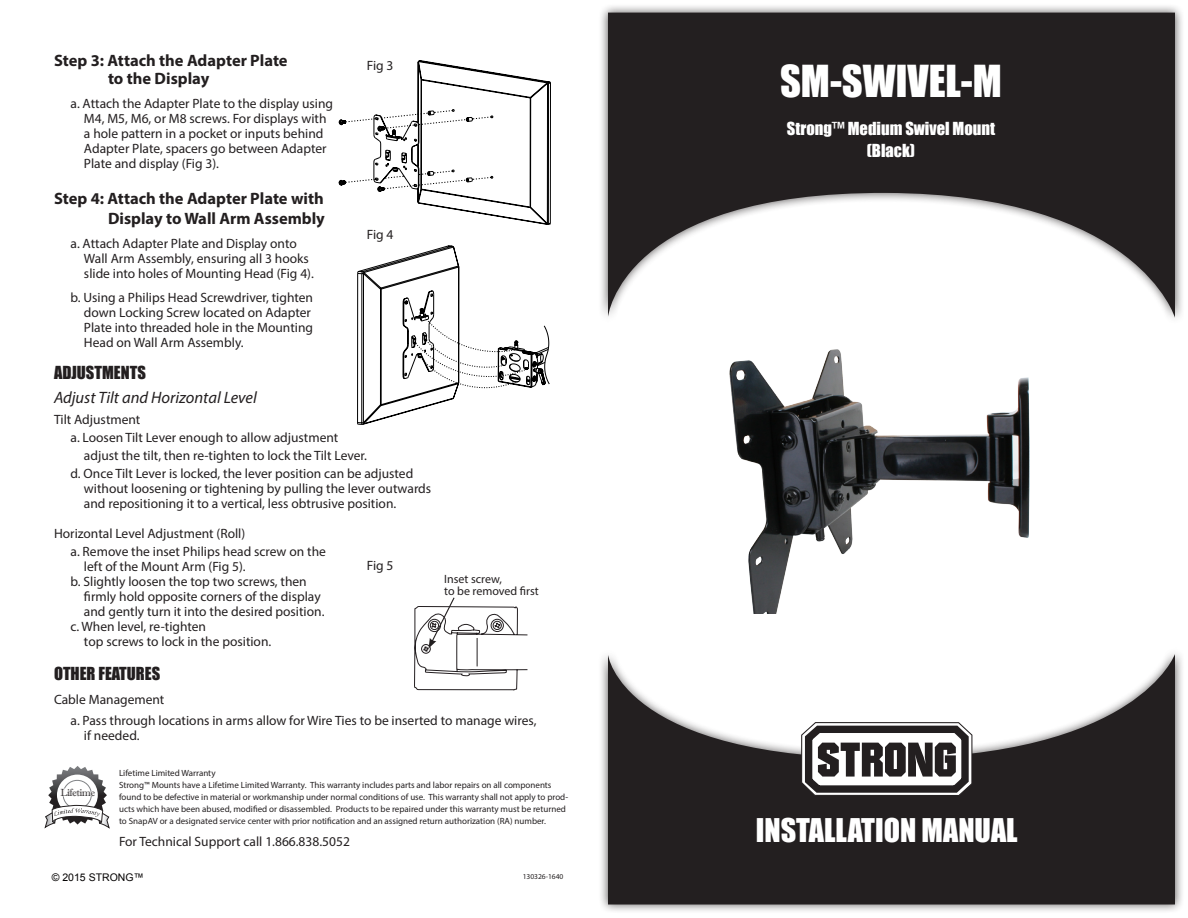
<style>
.page{position:relative;width:1188px;height:918px;background:#fff}
.page>*{position:absolute;margin:0;border:0;box-sizing:border-box;transform-origin:0 0}
.t1{font:40.5px "Impact";color:#fff}
.t2{font:30px "Impact";color:#fff}
.t3{font:700 16.5px/18px "Myriad Pro";color:#231f20}
.t4{font:16.5px/22.8px "Impact";color:#fff;text-align:center}
.t5{font:italic 16.5px "Myriad Pro";color:#231f20}
.t6{font:16.5px "Impact";color:#231f20}
.t7{font:13.5px/15px "Myriad Pro";color:#231f20}
.t8{font:12px/12px "Myriad Pro";color:#231f20}
.t9{font:10.5px "Arial";color:#030000}
.t10{font:10.35px "Imprint MT Shadow";letter-spacing:-.04em;color:#231f20}
.t11{font:9px/12px "Myriad Pro";color:#231f20}
.t12{font:7.5px "Myriad Pro";color:#231f20}
</style>
<div class="page">
<div style="left:598px;top:646px;width:587px;height:268px;background:#231f20;opacity:.75"></div>
<svg style="left:608px;top:654px;width:567px;height:250px;fill:#231f20"></svg>
<svg style="left:801px;top:719px;width:172px;height:78px"></svg>
<svg style="left:45px;top:766px;width:64px;height:62px"></svg>
<div style="left:598px;top:3px;width:587px;height:322px;background:#231f20;opacity:.75"></div>
<svg style="left:608px;top:13px;width:567px;height:305px;fill:#231f20"></svg>
<img style="left:665px;top:271px;width:411px;height:342px">
<svg style="left:339px;top:61px;width:212px;height:164px"></svg>
<svg style="left:357px;top:246px;width:193px;height:179px"></svg>
<svg style="left:414px;top:597px;width:114px;height:94px"></svg>
<p class="t3" style="left:108px;top:51px;width:181px;text-indent:-54px">Step 3: Attach the Adapter Plate to the Display</p>
<p class="t7" style="left:84px;top:96px;width:251px;text-indent:-14px">a. Attach the Adapter Plate to the display using M4, M5, M6, or M8 screws. For displays with a hole pattern in a pocket or inputs behind Adapter Plate, spacers go between Adapter Plate and display (Fig 3).</p>
<p class="t3" style="left:54px;top:189px;width:272px;line-height:19.5px;text-align:right">Step 4: Attach the Adapter Plate with<br>Display to Wall Arm Assembly</p>
<p class="t7" style="left:84px;top:236px;width:231px;text-indent:-14px">a. Attach Adapter Plate and Display onto<br>Wall Arm Assembly, ensuring all 3 hooks slide into holes of Mounting Head (Fig 4).</p>
<p class="t7" style="left:84px;top:290px;width:231px;text-indent:-14px">b. Using a Philips Head Screwdriver, tighten down Locking Screw located on Adapter Plate into threaded hole in the Mounting Head on Wall Arm Assembly.</p>
<p class="t6" style="left:54px;top:359px;width:93px">ADJUSTMENTS</p>
<p class="t5" style="left:54px;top:387px;width:204px">Adjust Tilt and Horizontal Level</p>
<p class="t7" style="left:54px;top:411px;width:88px">Tilt Adjustment</p>
<p class="t7" style="left:84px;top:428px;width:285px;line-height:18px;text-indent:-14px">a. Loosen Tilt Lever enough to allow adjustment adjust the tilt, then re-tighten to lock the Tilt Lever.</p>
<p class="t7" style="left:84px;top:465px;width:349px;text-indent:-14px">d. Once Tilt Lever is locked, the lever position can be adjusted without loosening or tightening by pulling the lever outwards and repositioning it to a vertical, less obtrusive position.</p>
<p class="t7" style="left:54px;top:525px;width:193px">Horizontal Level Adjustment (Roll)</p>
<p class="t7" style="left:84px;top:543px;width:243px;text-indent:-14px">a. Remove the inset Philips head screw on the left of the Mount Arm (Fig 5).</p>
<p class="t7" style="left:70px;top:573px;width:238px">b. Slightly loosen the top two screws, then</p>
<p class="t7" style="left:84px;top:588px;width:238px">firmly hold opposite corners of the display</p>
<p class="t7" style="left:84px;top:603px;width:242px">and gently turn it into the desired position.</p>
<p class="t7" style="left:70px;top:618px;width:137px">c. When level, re-tighten</p>
<p class="t7" style="left:84px;top:633px;width:189px">top screws to lock in the position.</p>
<p class="t6" style="left:54px;top:661px;width:108px">OTHER FEATURES</p>
<p class="t7" style="left:54px;top:692px;width:112px">Cable Management</p>
<p class="t7" style="left:84px;top:713px;width:454px;text-indent:-14px">a. Pass through locations in arms allow for Wire Ties to be inserted to manage wires, if needed.</p>
<p class="t11" style="left:119px;top:767px;width:98px">Lifetime Limited Warranty</p>
<p class="t11" style="left:119px;top:779px;width:451px">Strong™ Mounts have a Lifetime Limited Warranty. This warranty includes parts and labor repairs on all components found to be defective in material or workmanship under normal conditions of use. This warranty shall not apply to prod&shy;ucts which have been abused, modified or disassembled. Products to be repaired under this warranty must be returned to SnapAV or a designated service center with prior notification and an assigned return authorization (RA) number.</p>
<p class="t7" style="left:119px;top:834px;width:232px">For Technical Support call 1.866.838.5052</p>
<p class="t7" style="left:367px;top:58px;width:28px">Fig 3</p>
<p class="t7" style="left:367px;top:226px;width:28px">Fig 4</p>
<p class="t7" style="left:367px;top:558px;width:28px">Fig 5</p>
<p class="t8" style="left:444px;top:573px;width:96px">Inset screw,<br>to be removed first</p>
<p class="t10" style="left:60px;top:786px;width:36px">Lifetime</p>
<p class="t9" style="left:52px;top:871px;width:94px">© 2015 STRONG™</p>
<p class="t12" style="left:523px;top:872px;width:42px">130326-1640</p>
<p class="t1" style="left:780px;top:50px;width:223px">SM-SWIVEL-M</p>
<p class="t4" style="left:787px;top:116px;width:210px">Strong™ Medium Swivel Mount (Black)</p>
<p class="t2" style="left:756px;top:807px;width:263px">INSTALLATION MANUAL</p>
</div>
